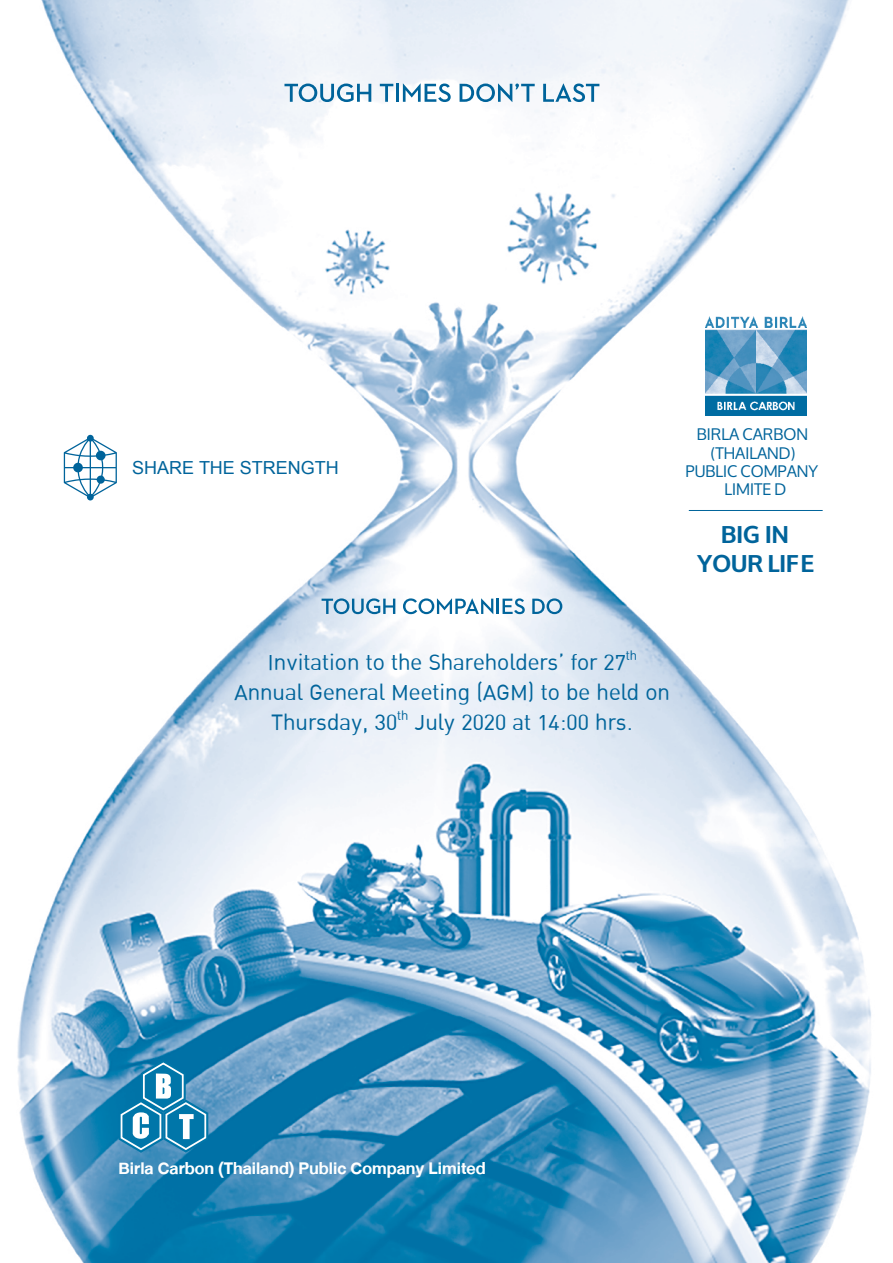
<style>
.page{position:relative;width:893px;height:1263px;background:#fff}
.page>*{position:absolute;margin:0;border:0;box-sizing:border-box;transform-origin:0 0}
.t1{font:30px/30px "DB Ozone X";color:#00649b;text-align:center}
.t2{font:700 24px "DB Heavent";color:#fff}
.t3{font:700 24px/29.2px "Oxygen";color:#00649b;text-align:center}
.t4{font:18px "Arial";color:#00649b}
.t5{font:16.05px/18.1px "Oxygen";color:#00649b;text-align:center}
</style>
<div class="page">
<img style="left:17px;top:0;width:854px;height:1263px">
<svg style="left:284px;top:84px;width:87px;height:18px"></svg>
<svg style="left:380px;top:84px;width:13px;height:18px"></svg>
<hr style="left:396px;top:84px;width:3px;height:18px;background:#00649b">
<svg style="left:403px;top:83px;width:48px;height:19px"></svg>
<svg style="left:460px;top:83px;width:75px;height:19px"></svg>
<svg style="left:543px;top:83px;width:56px;height:19px"></svg>
<svg style="left:64px;top:435px;width:53px;height:65px"></svg>
<svg style="left:322px;top:598px;width:73px;height:16px"></svg>
<svg style="left:403px;top:598px;width:122px;height:16px"></svg>
<svg style="left:532px;top:598px;width:30px;height:16px"></svg>
<svg style="left:119px;top:1060px;width:89px;height:93px"></svg>
<hr style="left:689px;top:510px;width:134px;height:1px;background:#00649b">
<img style="left:705px;top:317px;width:102px;height:99px">
<p class="t4" style="left:132px;top:456px;width:208px">SHARE THE STRENGTH</p>
<p class="t5" style="left:686px;top:426px;width:134px">BIRLA CARBON (THAILAND)<br>PUBLIC COMPANY<br>LIMITE D</p>
<p class="t3" style="left:698px;top:521px;width:118px">BIG IN<br>YOUR LIFE</p>
<p class="t1" style="left:235px;top:648px;width:437px">Invitation to the Shareholders’ for 27<sup>th<br></sup>Annual General Meeting (AGM) to be held on<br>Thursday, 30<sup>th</sup> July 2020 at 14:00 hrs.</p>
<p class="t2" style="left:119px;top:1154px;width:369px">Birla Carbon (Thailand) Public Company Limited</p>
</div>
